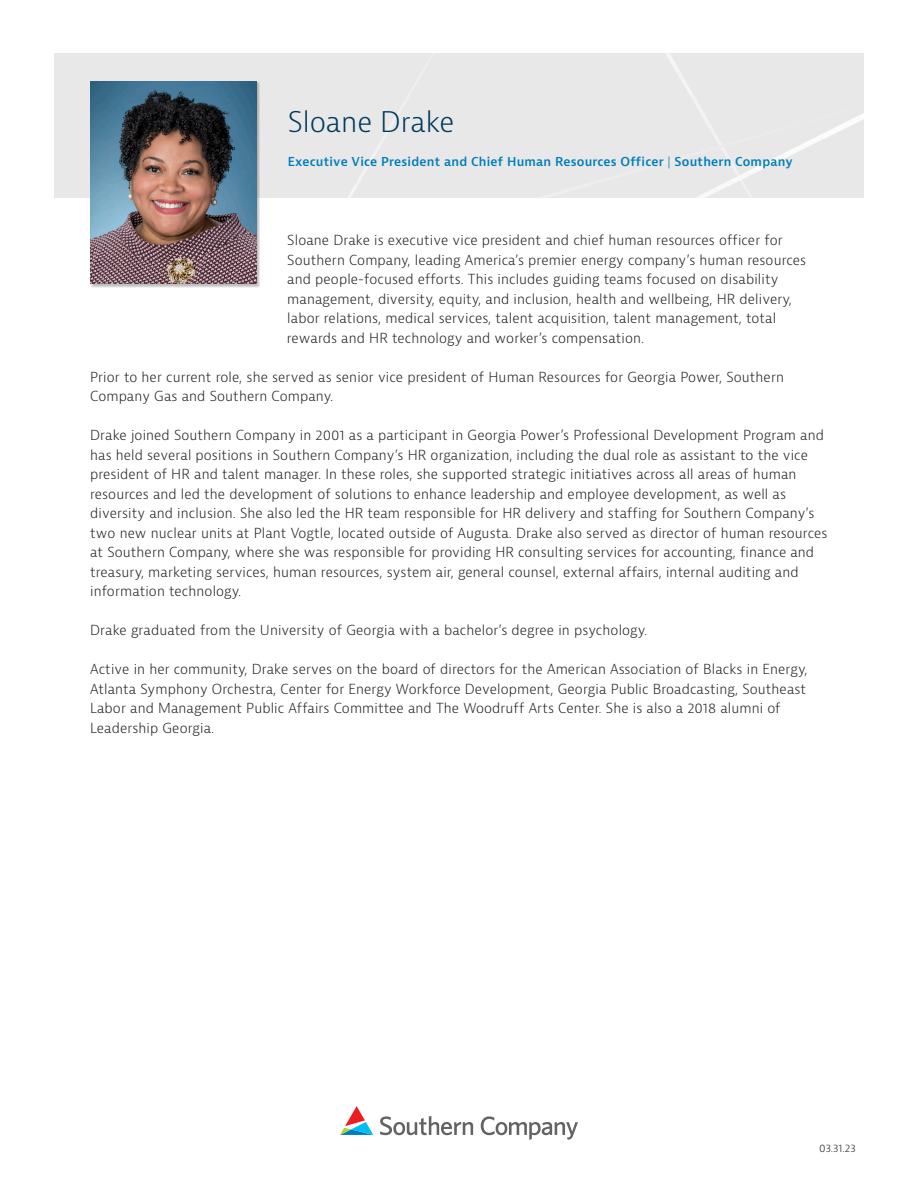
<style>
.page{position:relative;width:918px;height:1188px;background:#fff}
.page>*{position:absolute;margin:0;border:0;box-sizing:border-box;transform-origin:0 0}
.t1{font:300 27.75px "Bernina Sans";color:#00395c}
.t2{font:300 13.5px/19.5px "Bernina Sans";letter-spacing:.01em;color:#231f20}
.t3{font:600 12px "Bernina Sans";letter-spacing:.02em;color:#007dbb}
.Body{font:300 10.5px "Bernina Sans";color:#231f20}
.s1{font-weight:300}
</style>
<div class="page">
<div style="left:54px;top:53px;width:810px;height:145px;background:#e8e8e8"></div>
<svg style="left:348px;top:142px;width:33px;height:56px"></svg>
<svg style="left:666px;top:54px;width:198px;height:144px"></svg>
<div style="left:90px;top:81px;width:170px;height:207px;background:#231f20;opacity:.29"></div>
<img style="left:90px;top:81px;width:166px;height:203px">
<svg style="left:340px;top:1106px;width:33px;height:29px"></svg>
<svg style="left:380px;top:1116px;width:198px;height:24px"></svg>
<p class="t1" style="left:288px;top:104px;width:168px">Sloane Drake</p>
<p class="t3" style="left:288px;top:154px;width:507px">Executive Vice President and Chief Human Resources Officer <span class="s1">|</span> Southern Company</p>
<p class="t2" style="left:287px;top:231px;width:521px">Sloane Drake is executive vice president and chief human resources officer for Southern Company, leading America’s premier energy company’s human resources and people-focused efforts. This includes guiding teams focused on disability management, diversity, equity, and inclusion, health and wellbeing, HR delivery, labor relations, medical services, talent acquisition, talent management, total rewards and HR technology and worker’s compensation.</p>
<p class="t2" style="left:90px;top:367px;width:695px">Prior to her current role, she served as senior vice president of Human Resources for Georgia Power, Southern</p>
<p class="t2" style="left:90px;top:387px;width:245px">Company Gas and Southern Company.</p>
<p class="t2" style="left:90px;top:426px;width:739px">Drake joined Southern Company in 2001 as a participant in Georgia Power’s Professional Development Program and has held several positions in Southern Company’s HR organization, including the dual role as assistant to the vice president of HR and talent manager. In these roles, she supported strategic initiatives across all areas of human resources and led the development of solutions to enhance leadership and employee development, as well as diversity and inclusion. She also led the HR team responsible for HR delivery and staffing for Southern Company’s two new nuclear units at Plant Vogtle, located outside of Augusta. Drake also served as director of human resources at Southern Company, where she was responsible for providing HR consulting services for accounting, finance and treasury, marketing services, human resources, system air, general counsel, external affairs, internal auditing and information technology.</p>
<p class="t2" style="left:90px;top:621px;width:559px">Drake graduated from the University of Georgia with a bachelor’s degree in psychology.</p>
<p class="t2" style="left:90px;top:660px;width:719px">Active in her community, Drake serves on the board of directors for the American Association of Blacks in Energy, Atlanta Symphony Orchestra, Center for Energy Workforce Development, Georgia Public Broadcasting, Southeast Labor and Management Public Affairs Committee and The Woodruff Arts Center. She is also a 2018 alumni of Leadership Georgia.</p>
<p class="Body" style="left:819px;top:1141px;width:38px">03.31.23</p>
</div>
